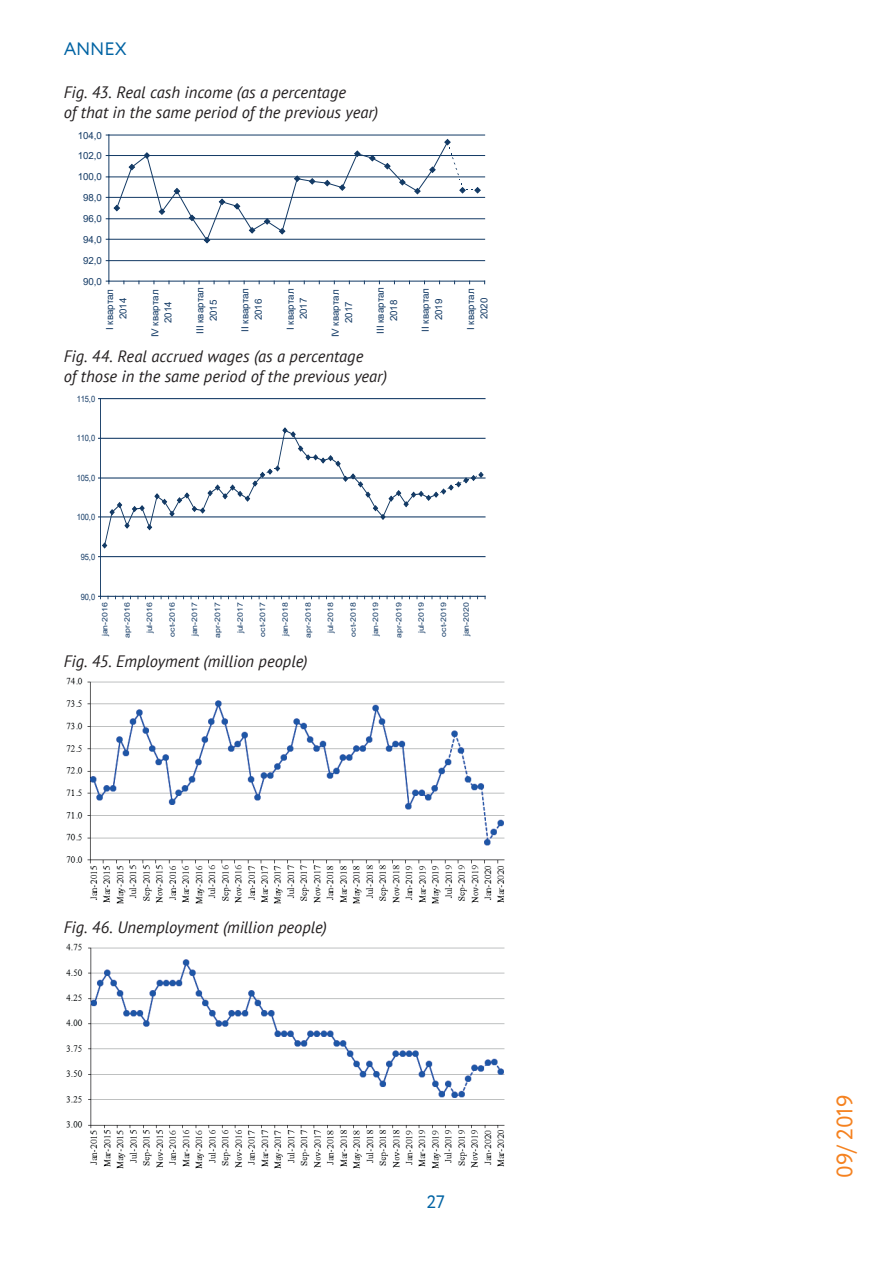
<style>
.page{position:relative;width:893px;height:1263px;background:#fff}
.page>*{position:absolute;margin:0;border:0;box-sizing:border-box;transform-origin:0 0}
.t1{font:22.5px "Circe";color:#f58220}
.t2{font:18px "Circe";letter-spacing:-.015em;color:#0163a3}
.t3{font:italic 16.5px/19.8px "PT Sans";color:#231f20}
.t4{font:9.75px/13.2px "Arial";letter-spacing:-.01em;color:#133a65;text-align:center}
.t5{font:8.7px "Arial";letter-spacing:-.01em;color:#133a65;scale:.86 1}
.t6{font:7.5px "Arial";letter-spacing:-.01em;color:#133a65;scale:1.17 1}
</style>
<div class="page">
<hr style="left:109px;top:260px;width:376px;height:1px;background:#133a65">
<hr style="left:109px;top:239px;width:376px;height:1px;background:#133a65">
<hr style="left:109px;top:218px;width:376px;height:1px;background:#133a65">
<hr style="left:109px;top:197px;width:376px;height:1px;background:#133a65">
<hr style="left:109px;top:177px;width:376px;height:1px;background:#133a65">
<hr style="left:109px;top:155px;width:376px;height:1px;background:#133a65">
<hr style="left:109px;top:135px;width:376px;height:1px;background:#133a65">
<hr style="left:109px;top:135px;width:1px;height:146px;background:#133a65">
<hr style="left:109px;top:281px;width:376px;height:1px;background:#133a65">
<svg style="left:106px;top:150px;width:313px;height:94px"></svg>
<svg style="left:414px;top:138px;width:67px;height:57px"></svg>
<hr style="left:101px;top:556px;width:384px;height:1px;background:#133a65">
<hr style="left:101px;top:517px;width:384px;height:1px;background:#133a65">
<hr style="left:101px;top:478px;width:384px;height:1px;background:#133a65">
<hr style="left:101px;top:438px;width:384px;height:1px;background:#133a65">
<hr style="left:101px;top:398px;width:384px;height:1px;background:#133a65">
<hr style="left:100px;top:399px;width:1px;height:197px;background:#133a65">
<hr style="left:101px;top:596px;width:384px;height:1px;background:#133a65">
<svg style="left:98px;top:427px;width:386px;height:122px"></svg>
<img style="left:66px;top:677px;width:439px;height:227px">
<img style="left:66px;top:943px;width:439px;height:226px">
<p class="t2" style="left:64px;top:37px;width:64px">ANNEX</p>
<p class="t3" style="left:64px;top:82px;width:316px">Fig. 43. Real cash income (as a percentage<br>of that in the same period of the previous year)</p>
<p class="t4" style="left:78px;top:128px;width:25px">104,0</p>
<p class="t4" style="left:78px;top:149px;width:25px">102,0</p>
<p class="t4" style="left:78px;top:170px;width:25px">100,0</p>
<p class="t4" style="left:83px;top:191px;width:20px">98,0</p>
<p class="t4" style="left:83px;top:212px;width:20px">96,0</p>
<p class="t4" style="left:83px;top:233px;width:20px">94,0</p>
<p class="t4" style="left:83px;top:254px;width:20px">92,0</p>
<p class="t4" style="left:83px;top:275px;width:20px">90,0</p>
<p class="t4" style="left:103px;top:330px;width:43px;rotate:-90deg">I квартал<br>2014</p>
<p class="t4" style="left:148px;top:337px;width:49px;rotate:-90deg">IV квартал<br>2014</p>
<p class="t4" style="left:193px;top:334px;width:48px;rotate:-90deg">III квартал<br>2015</p>
<p class="t4" style="left:238px;top:332px;width:45px;rotate:-90deg">II квартал<br>2016</p>
<p class="t4" style="left:284px;top:330px;width:43px;rotate:-90deg">I квартал<br>2017</p>
<p class="t4" style="left:329px;top:337px;width:49px;rotate:-90deg">IV квартал<br>2017</p>
<p class="t4" style="left:374px;top:334px;width:48px;rotate:-90deg">III квартал<br>2018</p>
<p class="t4" style="left:419px;top:332px;width:45px;rotate:-90deg">II квартал<br>2019</p>
<p class="t4" style="left:464px;top:330px;width:43px;rotate:-90deg">I квартал<br>2020</p>
<p class="t3" style="left:64px;top:346px;width:325px">Fig. 44. Real accrued wages (as a percentage<br>of those in the same period of the previous year)</p>
<p class="t5" style="left:77px;top:393px;width:23px">115,0</p>
<p class="t5" style="left:77px;top:432px;width:23px">110,0</p>
<p class="t5" style="left:77px;top:472px;width:23px">105,0</p>
<p class="t5" style="left:77px;top:511px;width:23px">100,0</p>
<p class="t5" style="left:81px;top:551px;width:18px">95,0</p>
<p class="t5" style="left:81px;top:590px;width:18px">90,0</p>
<p class="t6" style="left:100px;top:636px;width:30px;rotate:-90deg">jan-2016</p>
<p class="t6" style="left:122px;top:638px;width:31px;rotate:-90deg">apr-2016</p>
<p class="t6" style="left:144px;top:633px;width:27px;rotate:-90deg">jul-2016</p>
<p class="t6" style="left:167px;top:637px;width:31px;rotate:-90deg">oct-2016</p>
<p class="t6" style="left:189px;top:636px;width:30px;rotate:-90deg">jan-2017</p>
<p class="t6" style="left:213px;top:638px;width:31px;rotate:-90deg">apr-2017</p>
<p class="t6" style="left:235px;top:633px;width:27px;rotate:-90deg">jul-2017</p>
<p class="t6" style="left:257px;top:637px;width:31px;rotate:-90deg">oct-2017</p>
<p class="t6" style="left:280px;top:636px;width:30px;rotate:-90deg">jan-2018</p>
<p class="t6" style="left:303px;top:638px;width:31px;rotate:-90deg">apr-2018</p>
<p class="t6" style="left:325px;top:633px;width:27px;rotate:-90deg">jul-2018</p>
<p class="t6" style="left:348px;top:637px;width:31px;rotate:-90deg">oct-2018</p>
<p class="t6" style="left:370px;top:636px;width:30px;rotate:-90deg">jan-2019</p>
<p class="t6" style="left:394px;top:638px;width:31px;rotate:-90deg">apr-2019</p>
<p class="t6" style="left:416px;top:633px;width:27px;rotate:-90deg">jul-2019</p>
<p class="t6" style="left:438px;top:637px;width:31px;rotate:-90deg">oct-2019</p>
<p class="t6" style="left:461px;top:636px;width:30px;rotate:-90deg">jan-2020</p>
<p class="t3" style="left:64px;top:651px;width:245px">Fig. 45. Employment (million people)</p>
<p class="t3" style="left:64px;top:917px;width:265px">Fig. 46. Unemployment (million people)</p>
<p class="t2" style="left:427px;top:1190px;width:19px">27</p>
<h1 class="t1" style="left:830px;top:1178px;width:85px;rotate:-90deg">09/ 2019</h1>
</div>
